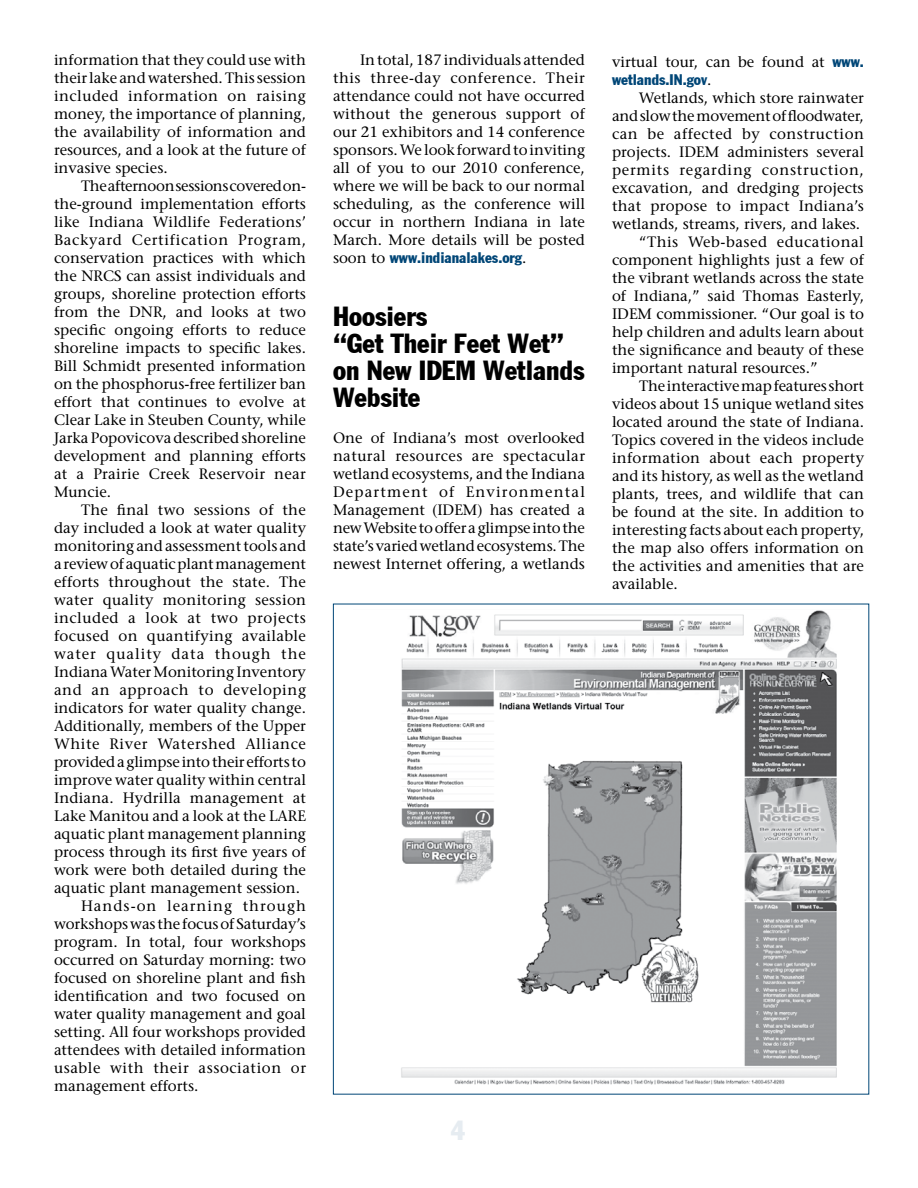
<style>
.page{position:relative;width:918px;height:1188px;background:#fff}
.page>*{position:absolute;margin:0;border:0;box-sizing:border-box;transform-origin:0 0}
.t1{font:27px/27px "Jack Condensed";color:#000}
.t2{font:27px "Jack Condensed";color:#e6ecf1}
.t3{font:15px/18px "Stone Serif";color:#000;text-align:justify}
.t4{font:15px "Stone Serif";letter-spacing:.035em;color:#000}
.t5{font:15px "Stone Serif";letter-spacing:.02em;color:#000}
.t6{font:15px "Stone Serif";letter-spacing:.04em;color:#000}
.t7{font:15px "Jack Condensed";color:#004677}
.t8{font:15px "Stone Serif";letter-spacing:.025em;color:#000}
.t9{font:15px "Stone Serif";letter-spacing:.05em;color:#000}
.t10{font:15px "Stone Serif";letter-spacing:.06em;color:#000}
.t11{font:15px "Stone Serif";letter-spacing:.065em;color:#000}
.s1{font-family:"Stone Serif";color:#000}
.s2{font-family:"Jack Condensed";color:#004677}
</style>
<div class="page">
<img style="left:401px;top:610px;width:436px;height:475px">
<p class="t3" style="left:54px;top:51px;width:254px">information that they could use with their lake and watershed. This session included information on raising money, the importance of planning, the availability of information and resources, and a look at the future of invasive species.</p>
<p class="t3" style="left:54px;top:177px;width:254px;text-indent:27px">The afternoon sessions covered on&shy;the-ground implementation efforts like Indiana Wildlife Federations’ Backyard Certification Program, conservation practices with which the NRCS can assist individuals and groups, shoreline protection efforts from the DNR, and looks at two specific ongoing efforts to reduce shoreline impacts to specific lakes.<br>Bill Schmidt presented information on the phosphorus-free fertilizer ban effort that continues to evolve at Clear Lake in Steuben County, while Jarka Popovicova described shoreline development and planning efforts at a Prairie Creek Reservoir near Muncie.</p>
<p class="t3" style="left:81px;top:501px;width:226px">The final two sessions of the</p>
<p class="t3" style="left:54px;top:519px;width:254px">day included a look at water quality</p>
<p class="t3" style="left:54px;top:537px;width:254px">monitoring and assessment tools and</p>
<p class="t3" style="left:54px;top:555px;width:253px">a review of aquatic plant management</p>
<p class="t3" style="left:54px;top:573px;width:253px">efforts throughout the state. The</p>
<p class="t5" style="left:54px;top:591px;width:254px">water quality monitoring session</p>
<p class="t4" style="left:54px;top:609px;width:254px">included a look at two projects</p>
<p class="t8" style="left:54px;top:627px;width:253px">focused on quantifying available</p>
<p class="t10" style="left:54px;top:645px;width:254px">water quality data though the</p>
<p class="t3" style="left:54px;top:663px;width:253px">Indiana Water Monitoring Inventory</p>
<p class="t6" style="left:54px;top:681px;width:254px">and an approach to developing</p>
<p class="t3" style="left:54px;top:699px;width:253px">indicators for water quality change.</p>
<p class="t3" style="left:54px;top:717px;width:253px">Additionally, members of the Upper</p>
<p class="t6" style="left:54px;top:735px;width:253px">White River Watershed Alliance</p>
<p class="t3" style="left:54px;top:753px;width:253px">provided a glimpse into their efforts to</p>
<p class="t3" style="left:54px;top:771px;width:254px">improve water quality within central</p>
<p class="t3" style="left:54px;top:789px;width:254px">Indiana. Hydrilla management at</p>
<p class="t3" style="left:54px;top:807px;width:254px">Lake Manitou and a look at the LARE</p>
<p class="t3" style="left:54px;top:825px;width:253px">aquatic plant management planning</p>
<p class="t3" style="left:54px;top:843px;width:253px">process through its first five years of</p>
<p class="t3" style="left:54px;top:861px;width:254px">work were both detailed during the</p>
<p class="t3" style="left:54px;top:879px;width:248px">aquatic plant management session.</p>
<p class="t11" style="left:81px;top:897px;width:226px">Hands-on learning through</p>
<p class="t3" style="left:54px;top:915px;width:253px">workshops was the focus of Saturday’s</p>
<p class="t3" style="left:54px;top:933px;width:253px">program. In total, four workshops</p>
<p class="t3" style="left:54px;top:951px;width:253px">occurred on Saturday morning: two</p>
<p class="t3" style="left:54px;top:969px;width:253px">focused on shoreline plant and fish</p>
<p class="t3" style="left:54px;top:987px;width:254px">identification and two focused on</p>
<p class="t3" style="left:54px;top:1005px;width:253px">water quality management and goal</p>
<p class="t3" style="left:54px;top:1023px;width:254px">setting. All four workshops provided</p>
<p class="t3" style="left:54px;top:1041px;width:254px">attendees with detailed information</p>
<p class="t4" style="left:54px;top:1059px;width:254px">usable with their association or</p>
<p class="t3" style="left:54px;top:1077px;width:146px">management efforts.</p>
<p class="t3" style="left:333px;top:51px;width:254px;text-indent:27px">In total, 187 individuals attended this three-day conference. Their attendance could not have occurred without the generous support of our 21 exhibitors and 14 conference sponsors. We look forward to inviting all of you to our 2010 conference, where we will be back to our normal scheduling, as the conference will occur in northern Indiana in late March. More details will be posted</p>
<p class="t7" style="left:333px;top:249px;width:195px"><span class="s1">soon to</span> www.indianalakes.org<span class="s1">.</span></p>
<h1 class="t1" style="left:333px;top:303px;width:253px">Hoosiers<br>“Get Their Feet Wet” on New IDEM Wetlands<br>Website</h1>
<p class="t3" style="left:333px;top:429px;width:254px">One of Indiana’s most overlooked natural resources are spectacular wetland ecosystems, and the Indiana Department of Environmental Management (IDEM) has created a new Website to offer a glimpse into the state’s varied wetland ecosystems. The newest Internet offering, a wetlands</p>
<h1 class="t2" style="left:451px;top:1114px;width:16px">4</h1>
<p class="t3" style="left:612px;top:52px;width:254px">virtual tour, can be found at <span class="s2">www.</span></p>
<p class="t7" style="left:612px;top:70px;width:101px">wetlands.IN.gov<span class="s1">.</span></p>
<p class="t3" style="left:639px;top:88px;width:227px">Wetlands, which store rainwater</p>
<p class="t3" style="left:612px;top:106px;width:253px">and slow the movement of floodwater,</p>
<p class="t4" style="left:612px;top:124px;width:253px">can be affected by construction</p>
<p class="t3" style="left:612px;top:142px;width:254px">projects. IDEM administers several</p>
<p class="t9" style="left:612px;top:160px;width:253px">permits regarding construction,</p>
<p class="t3" style="left:612px;top:178px;width:253px">excavation, and dredging projects</p>
<p class="t3" style="left:612px;top:196px;width:253px">that propose to impact Indiana’s</p>
<p class="t3" style="left:612px;top:214px;width:250px">wetlands, streams, rivers, and lakes.</p>
<p class="t4" style="left:639px;top:232px;width:226px">“This Web-based educational</p>
<p class="t3" style="left:612px;top:250px;width:254px">component highlights just a few of</p>
<p class="t3" style="left:612px;top:268px;width:254px">the vibrant wetlands across the state</p>
<p class="t3" style="left:612px;top:286px;width:253px">of Indiana,” said Thomas Easterly,</p>
<p class="t3" style="left:612px;top:304px;width:254px">IDEM commissioner. “Our goal is to</p>
<p class="t3" style="left:612px;top:322px;width:253px">help children and adults learn about</p>
<p class="t3" style="left:612px;top:340px;width:253px">the significance and beauty of these</p>
<p class="t3" style="left:612px;top:358px;width:207px">important natural resources.”</p>
<p class="t3" style="left:639px;top:376px;width:227px">The interactive map features short</p>
<p class="t3" style="left:612px;top:394px;width:253px">videos about 15 unique wetland sites</p>
<p class="t3" style="left:612px;top:412px;width:254px">located around the state of Indiana.</p>
<p class="t3" style="left:612px;top:430px;width:253px">Topics covered in the videos include</p>
<p class="t5" style="left:612px;top:448px;width:254px">information about each property</p>
<p class="t3" style="left:612px;top:466px;width:254px">and its history, as well as the wetland</p>
<p class="t3" style="left:612px;top:484px;width:253px">plants, trees, and wildlife that can</p>
<p class="t3" style="left:612px;top:502px;width:253px">be found at the site. In addition to</p>
<p class="t3" style="left:612px;top:520px;width:253px">interesting facts about each property,</p>
<p class="t3" style="left:612px;top:538px;width:253px">the map also offers information on</p>
<p class="t3" style="left:612px;top:556px;width:253px">the activities and amenities that are</p>
<p class="t3" style="left:612px;top:574px;width:67px">available.</p>
</div>
